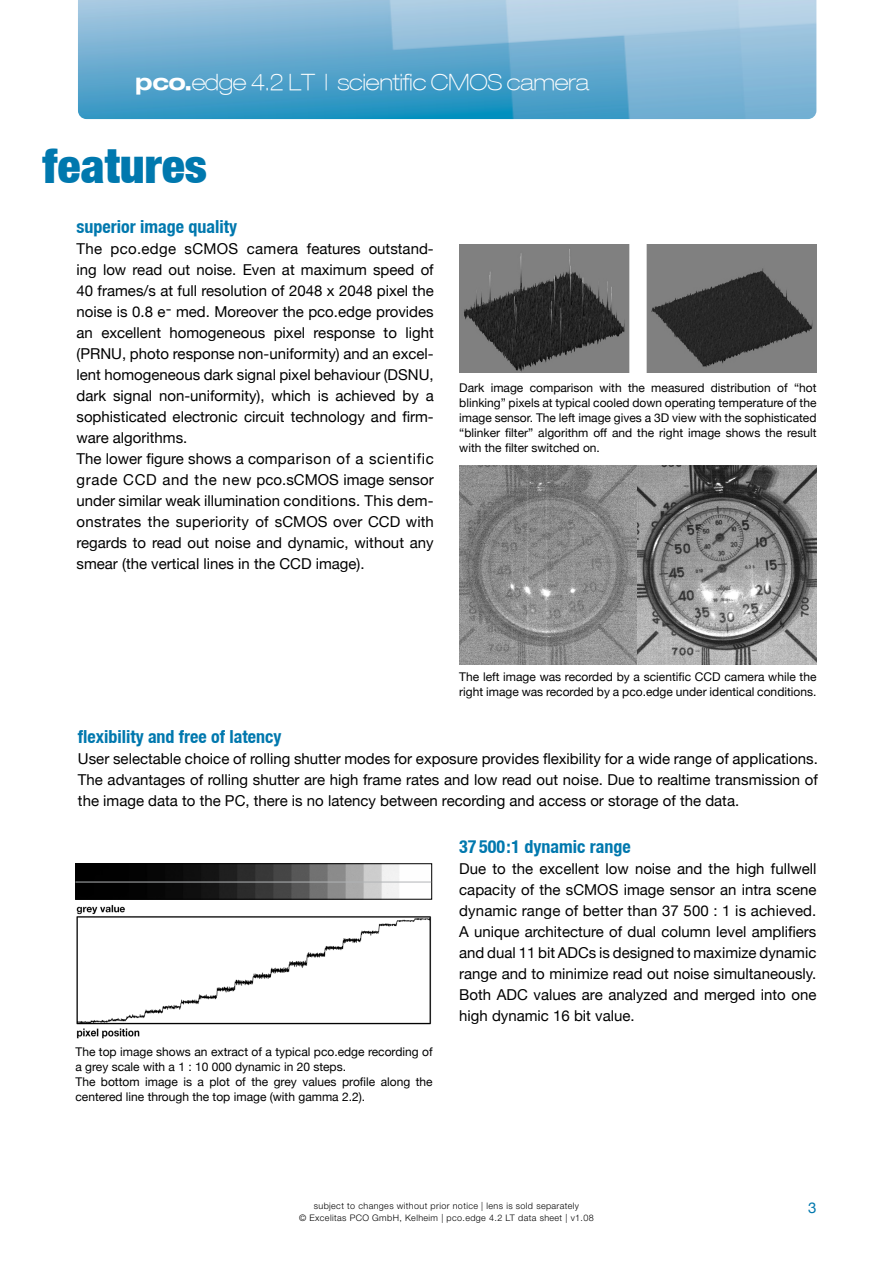
<style>
.page{position:relative;width:893px;height:1263px;background:#fff}
.page>*{position:absolute;margin:0;border:0;box-sizing:border-box;transform-origin:0 0}
.GS_grau{font:900 condensed 48px "Helvetica Neue";color:#0078ae}
.Titel{font:100 expanded 22.5px "Helvetica Neue";letter-spacing:-.015em;color:#fff}
.GS_schwarz{font:700 condensed 18px "Helvetica Neue";color:#0078ae}
.GS_schwarz-2{font:15px/21px "Helvetica Neue";color:#000;text-align:justify}
.t1{font:15px "Helvetica Neue";color:#0078ae}
.GS_schwarz-3{font:12px/15px "Helvetica Neue";color:#000}
.t2{font:300 9px/12px "Helvetica Neue LT Std";letter-spacing:.04em;color:#000;text-align:center}
.s1{font-weight:700}
</style>
<div class="page">
<img style="left:459px;top:466px;width:357px;height:198px">
<img style="left:459px;top:244px;width:357px;height:129px">
<img style="left:78px;top:0;width:738px;height:119px">
<img style="left:75px;top:863px;width:358px;height:162px">
<div style="left:76px;top:863px;width:356px;height:36px;border:1px solid #000"></div>
<hr style="left:75px;top:882px;width:356px;height:1px;background:#b1b4b6">
<img style="left:76px;top:1028px;width:64px;height:11px">
<p class="Titel" style="left:135px;top:69px;width:455px"><span class="s1">pco.</span>edge 4.2 LT | scientific CMOS camera</p>
<p class="GS_grau" style="left:43px;top:136px;width:166px">features</p>
<p class="GS_schwarz" style="left:77px;top:216px;width:162px">superior image quality</p>
<p class="GS_schwarz-2" style="left:77px;top:238px;width:359px">The pco.edge sCMOS camera features outstand&shy;ing low read out noise. Even at maximum speed of 40 frames/s at full resolution of 2048 x 2048 pixel the noise is 0.8 e- med. Moreover the pco.edge provides an excellent homogeneous pixel response to light (PRNU, photo response non-uniformity) and an excel&shy;lent homogeneous dark signal pixel behaviour (DSNU, dark signal non-uniformity), which is achieved by a sophisticated electronic circuit technology and firm&shy;ware algorithms.</p>
<p class="GS_schwarz-2" style="left:77px;top:448px;width:359px">The lower figure shows a comparison of a scientific grade CCD and the new pco.sCMOS image sensor under similar weak illumination conditions. This dem&shy;onstrates the superiority of sCMOS over CCD with regards to read out noise and dynamic, without any smear (the vertical lines in the CCD image).</p>
<p class="GS_schwarz-3" style="left:459px;top:380px;width:359px;text-align:justify">Dark image comparison with the measured distribution of “hot blinking” pixels at typical cooled down operating temperature of the image sensor. The left image gives a 3D view with the sophisticated “blinker filter” algorithm off and the right image shows the result with the filter switched on.</p>
<p class="GS_schwarz-3" style="left:459px;top:669px;width:359px">The left image was recorded by a scientific CCD camera while the right image was recorded by a pco.edge under identical conditions.</p>
<p class="GS_schwarz" style="left:78px;top:726px;width:205px">flexibility and free of latency</p>
<p class="GS_schwarz-2" style="left:78px;top:748px;width:741px">User selectable choice of rolling shutter modes for exposure provides flexibility for a wide range of applications.<br>The advantages of rolling shutter are high frame rates and low read out noise. Due to realtime transmission of the image data to the PC, there is no latency between recording and access or storage of the data.</p>
<p class="GS_schwarz-3" style="left:75px;top:1044px;width:359px">The top image shows an extract of a typical pco.edge recording of a grey scale with a 1 : 10 000 dynamic in 20 steps.</p>
<p class="GS_schwarz-3" style="left:75px;top:1074px;width:359px">The bottom image is a plot of the grey values profile along the centered line through the top image (with gamma 2.2).</p>
<p class="GS_schwarz" style="left:459px;top:835px;width:173px">37 500:1 dynamic range</p>
<p class="GS_schwarz-2" style="left:459px;top:857px;width:359px">Due to the excellent low noise and the high fullwell capacity of the sCMOS image sensor an intra scene dynamic range of better than 37 500 : 1 is achieved.<br>A unique architecture of dual column level amplifiers and dual 11 bit ADCs is designed to maximize dynamic range and to minimize read out noise simultaneously.<br>Both ADC values are analyzed and merged into one high dynamic 16 bit value.</p>
<p class="t2" style="left:299px;top:1199px;width:296px">subject to changes without prior notice | lens is sold separately<br>© Excelitas PCO GmbH, Kelheim | pco.edge 4.2 LT data sheet | v1.08</p>
<p class="t1" style="left:808px;top:1199px;width:10px">3</p>
</div>
